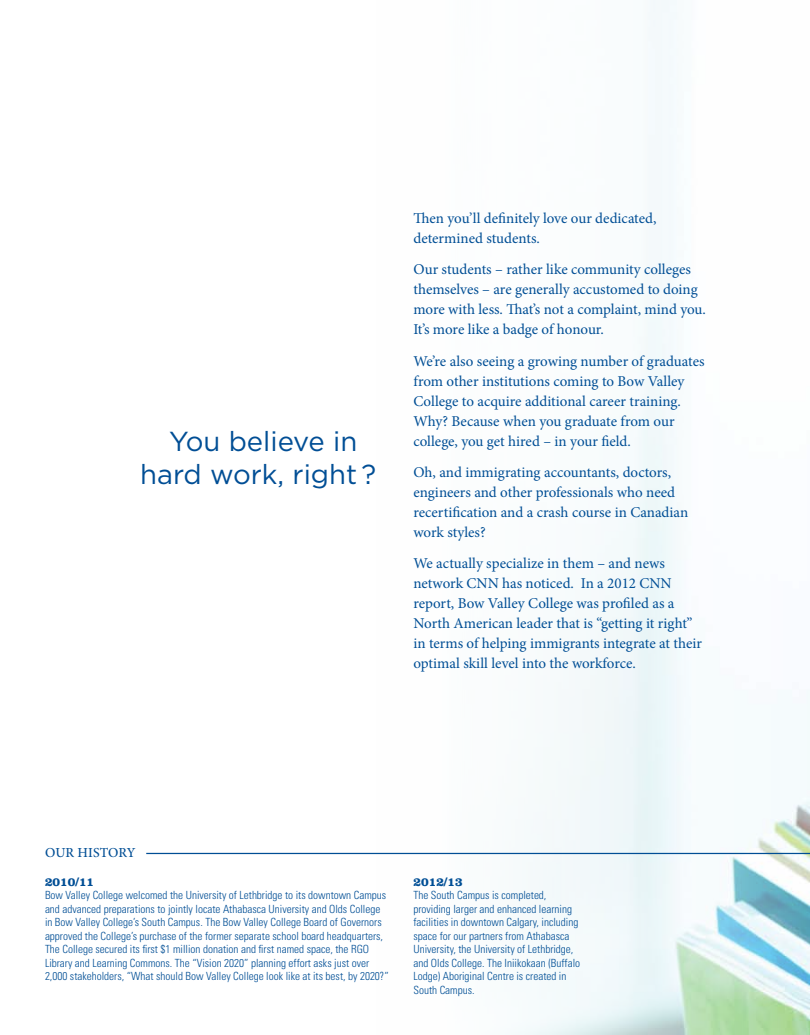
<style>
.page{position:relative;width:810px;height:1035px;background:#fff}
.page>*{position:absolute;margin:0;border:0;box-sizing:border-box;transform-origin:0 0}
.t1{font:27.5px/33px "Gotham";color:#004e95;text-align:center}
.t2{font:15px/20px "Minion Pro";color:#004e95}
.t3{font:500 13.75px "Minion Pro";color:#004e95}
.t4{font:700 12.5px "Clarendon LT Std";color:#004e95}
.t5{font:300 condensed 11.25px/13.5px "Univers LT Std";color:#004e95}
</style>
<div class="page">
<img style="left:376px;top:0;width:434px;height:1035px">
<hr style="left:146px;top:853px;width:664px;height:1px;background:#004e95">
<h1 class="t1" style="left:140px;top:424px;width:238px">You believe in hard work, right ?</h1>
<p class="t2" style="left:413px;top:208px;width:245px">Then you’ll definitely love our dedicated, determined students.</p>
<p class="t2" style="left:413px;top:260px;width:294px">Our students – rather like community colleges themselves – are generally accustomed to doing more with less. That’s not a complaint, mind you.<br>It’s more like a badge of honour.</p>
<p class="t2" style="left:413px;top:351px;width:293px">We’re also seeing a growing number of graduates from other institutions coming to Bow Valley College to acquire additional career training.<br>Why? Because when you graduate from our college, you get hired – in your field.</p>
<p class="t2" style="left:413px;top:462px;width:276px">Oh, and immigrating accountants, doctors, engineers and other professionals who need recertification and a crash course in Canadian work styles?</p>
<p class="t2" style="left:413px;top:553px;width:290px">We actually specialize in them – and news network CNN has noticed. In a 2012 CNN report, Bow Valley College was profiled as a North American leader that is “getting it right” in terms of helping immigrants integrate at their optimal skill level into the workforce.</p>
<p class="t3" style="left:45px;top:843px;width:92px">OUR HISTORY</p>
<p class="t4" style="left:45px;top:874px;width:51px">2010/11</p>
<p class="t5" style="left:45px;top:889px;width:345px">Bow Valley College welcomed the University of Lethbridge to its downtown Campus and advanced preparations to jointly locate Athabasca University and Olds College in Bow Valley College’s South Campus. The Bow Valley College Board of Governors approved the College’s purchase of the former separate school board headquarters, The College secured its first $1 million donation and first named space, the RGO Library and Learning Commons. The “Vision 2020” planning effort asks just over 2,000 stakeholders, “What should Bow Valley College look like at its best, by 2020?”</p>
<p class="t4" style="left:413px;top:874px;width:51px">2012/13</p>
<p class="t5" style="left:413px;top:889px;width:168px">The South Campus is completed, providing larger and enhanced learning facilities in downtown Calgary, including space for our partners from Athabasca University, the University of Lethbridge, and Olds College. The Iniikokaan (Buffalo Lodge) Aboriginal Centre is created in South Campus.</p>
</div>
